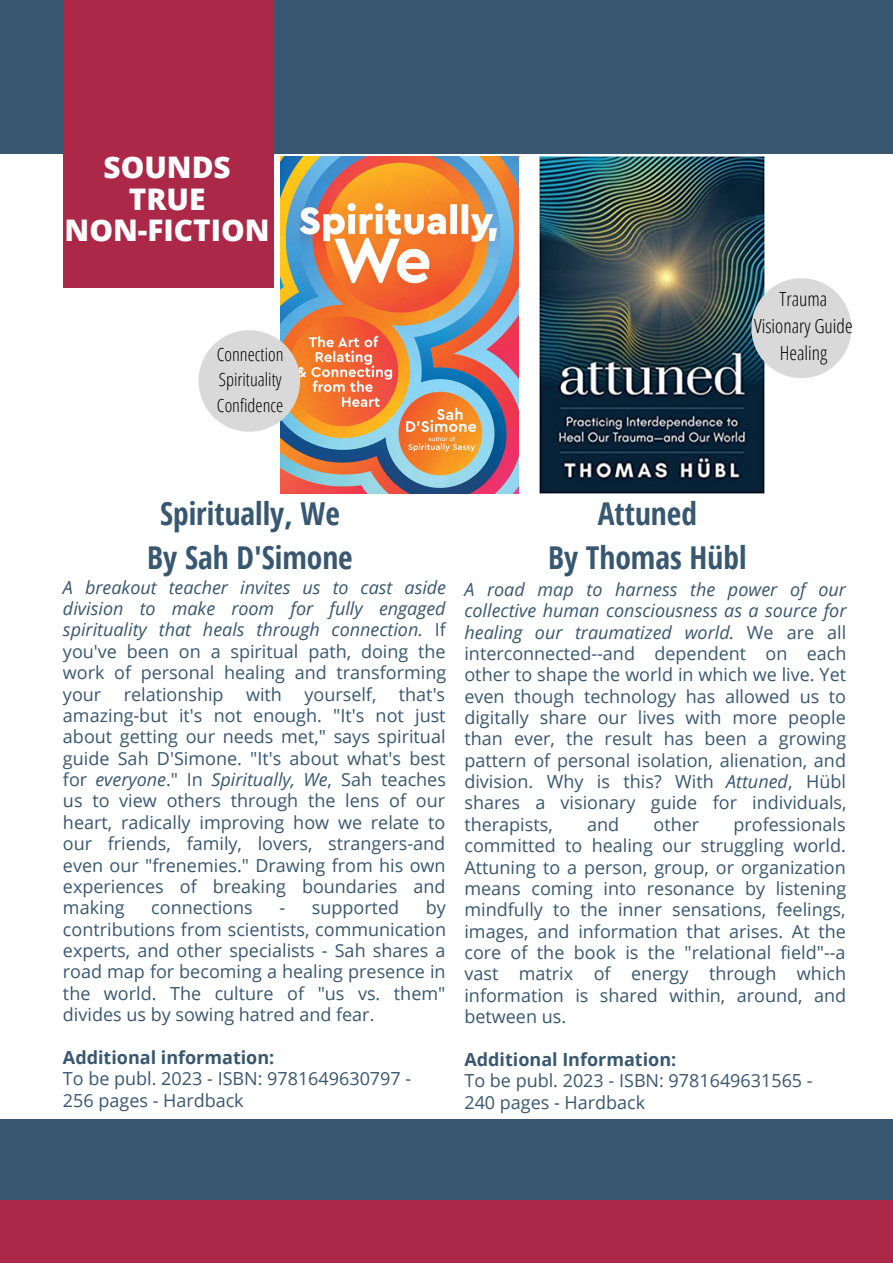
<style>
.page{position:relative;width:893px;height:1264px;background:#fff}
.page>*{position:absolute;margin:0;border:0;box-sizing:border-box;transform-origin:0 0}
.t1{font:700 31.5px/43.8px "Open Sans Condensed";color:#385770;text-align:center}
.t2{font:800 29.7px/31.5px "Open Sans";color:#fff;text-align:center}
.t3{font:300 19.5px/27px "Open Sans Condensed";color:#000;text-align:center}
.t4{font:300 18.3px/25.5px "Open Sans Condensed";color:#000;text-align:justify}
.t5{font:18px/21.3px "Open Sans";color:#385770;text-align:justify}
.t6{font:700 18px "Open Sans";color:#385770}
.s1{font-style:italic}
</style>
<div class="page">
<div style="left:0;top:0;width:892px;height:153px;background:#385770"></div>
<div style="left:63px;top:0;width:210px;height:288px;background:#ab2849"></div>
<div style="left:0;top:1119px;width:892px;height:143px;background:#385770"></div>
<div style="left:0;top:1199px;width:892px;height:63px;background:#ab2849"></div>
<img style="left:280px;top:156px;width:238px;height:338px">
<img style="left:539px;top:156px;width:225px;height:338px">
<div style="left:198px;top:330px;width:102px;height:102px;background:#d9d9d9;border-radius:50%"></div>
<div style="left:751px;top:278px;width:100px;height:100px;background:#d9d9d9;border-radius:50%"></div>
<h2 class="t2" style="left:65px;top:151px;width:206px">SOUNDS<br>TRUE<br>NON-FICTION</h2>
<p class="t4" style="left:217px;top:341px;width:68px">Connection Spirituality Confidence</p>
<p class="t3" style="left:754px;top:285px;width:100px">Trauma<br>Visionary Guide<br>Healing</p>
<h1 class="t1" style="left:147px;top:491px;width:207px">Spiritually, We<br>By Sah D'Simone</h1>
<p class="t5" style="left:63px;top:576px;width:385px"><span class="s1">A breakout teacher invites us to cast aside division to make room for fully engaged spirituality that heals through connection.</span> If you've been on a spiritual path, doing the work of personal healing and transforming your relationship with yourself, that's amazing-but it's not enough. "It's not just about getting our needs met," says spiritual guide Sah D'Simone. "It's about what's best for <span class="s1">everyone</span>." In <span class="s1">Spiritually, We</span>, Sah teaches us to view others through the lens of our heart, radically improving how we relate to our friends, family, lovers, strangers-and even our "frenemies." Drawing from his own experiences of breaking boundaries and making</p>
<p class="t5" style="left:63px;top:896px;width:384px;text-indent:363px">by contributions from scientists, communication experts, and other specialists - Sah shares a road map for becoming a healing presence in the world. The culture of "us vs. them" divides us by sowing hatred and fear.</p>
<p class="t6" style="left:63px;top:1044px;width:213px">Additional information:</p>
<p class="t5" style="left:63px;top:1067px;width:350px">To be publ. 2023 - ISBN: 9781649630797 -<br>256 pages - Hardback</p>
<p class="t5" style="left:151px;top:896px;width:103px">connections</p>
<p class="t5" style="left:279px;top:896px;width:121px">- supported</p>
<h1 class="t1" style="left:548px;top:491px;width:200px">Attuned<br>By Thomas Hübl</h1>
<p class="t5" style="left:464px;top:578px;width:383px"><span class="s1">A road map to harness the power of our collective human consciousness as a source for healing our traumatized world.</span> We are all interconnected--and dependent on each other to shape the world in which we live. Yet even though technology has allowed us to digitally share our lives with more people than ever, the result has been a growing pattern of personal isolation, alienation, and division. Why is this? With <span class="s1">Attuned</span>, Hübl shares a visionary guide for individuals, therapists,</p>
<p class="t5" style="left:464px;top:813px;width:383px;text-indent:269px">professionals committed to healing our struggling world.<br>Attuning to a person, group, or organization means coming into resonance by listening mindfully to the inner sensations, feelings, images, and information that arises. At the core of the book is the "relational field"--a vast matrix of energy through which information is shared within, around, and between us.</p>
<p class="t6" style="left:464px;top:1046px;width:213px">Additional Information:</p>
<p class="t5" style="left:464px;top:1069px;width:350px">To be publ. 2023 - ISBN: 9781649631565 -<br>240 pages - Hardback</p>
<p class="t5" style="left:587px;top:813px;width:34px">and</p>
<p class="t5" style="left:653px;top:813px;width:47px">other</p>
</div>
